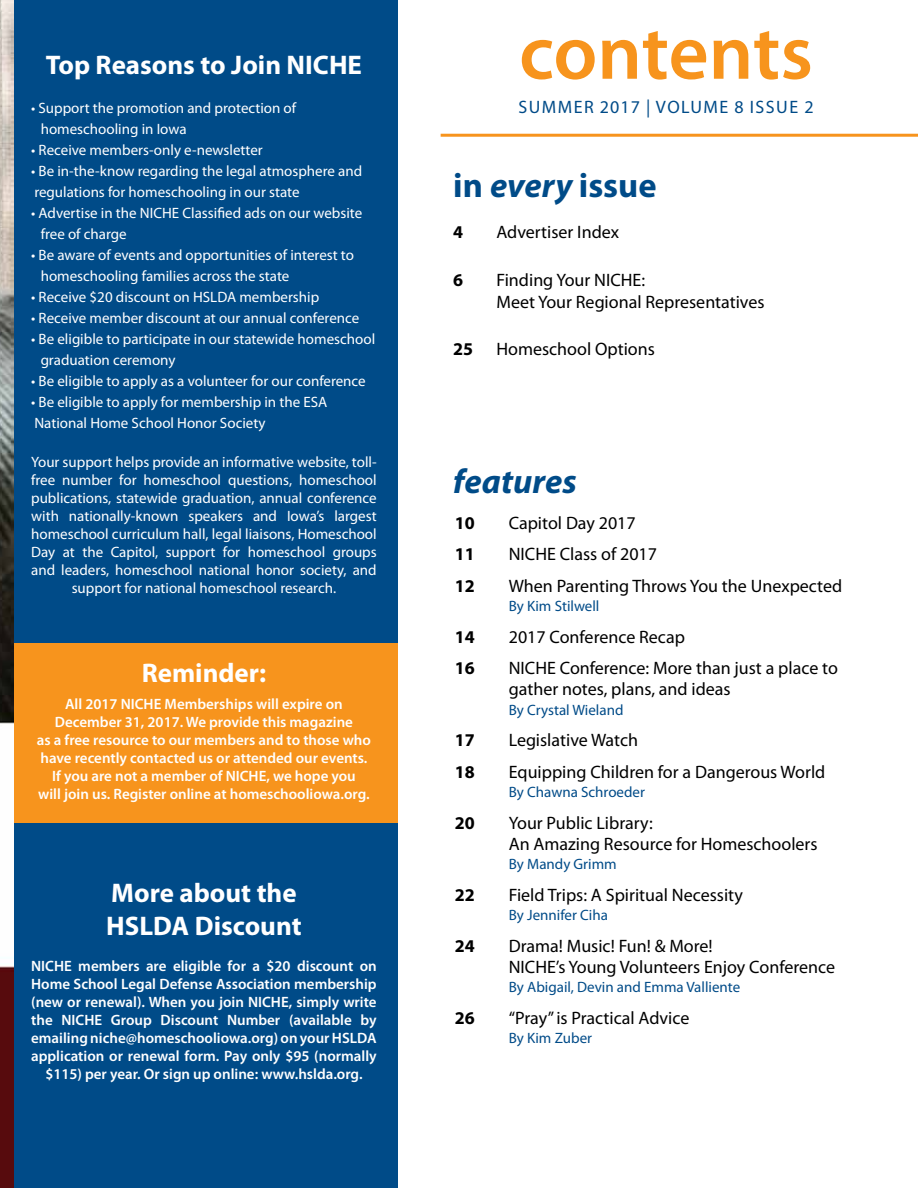
<style>
.page{position:relative;width:918px;height:1188px;background:#fff}
.page>*{position:absolute;margin:0;border:0;box-sizing:border-box;transform-origin:0 0}
.t1{font:600 78px "Myriad Pro";letter-spacing:-.005em;color:#f7941d}
.t2{font:700 34.5px "Myriad Pro";color:#004b88}
.t3{font:italic 700 34.5px "Myriad Pro";color:#004b88}
.t4{font:700 27px/32.4px "Myriad Pro";color:#fff}
.t5{font:18px/21px "Myriad Pro";color:#000}
.t6{font:700 18px "Myriad Pro";color:#000}
.t7{font:18px "Myriad Pro";letter-spacing:.08em;color:#004b88}
.t8{font:15px/18px "Myriad Pro";color:#fff}
.t9{font:600 15px/18px "Myriad Pro";color:#fff;text-align:center}
.t10{font:15px "Myriad Pro";color:#004b88}
.s1{font-style:italic}
</style>
<div class="page">
<hr style="left:441px;top:134px;width:477px;height:3px;background:#f7941d">
<div style="left:0;top:0;width:397px;height:643px;background:#004b88"></div>
<div style="left:0;top:643px;width:397px;height:181px;background:#f7941d"></div>
<div style="left:0;top:824px;width:397px;height:364px;background:#004b88"></div>
<img style="left:0;top:0;width:14px;height:1188px">
<h3 class="t4" style="left:46px;top:48px;width:318px">Top Reasons to Join NICHE</h3>
<p class="t8" style="left:41px;top:97px;width:257px;line-height:21px;text-indent:-10px">• Support the promotion and protection of homeschooling in Iowa</p>
<p class="t8" style="left:31px;top:141px;width:233px">• Receive members-only e-newsletter</p>
<p class="t8" style="left:31px;top:160px;width:333px;line-height:21px">• Be in-the-know regarding the legal atmosphere and regulations for homeschooling in our state</p>
<p class="t8" style="left:41px;top:202px;width:323px;line-height:21px;text-indent:-10px">• Advertise in the NICHE Classified ads on our website free of charge</p>
<p class="t8" style="left:41px;top:244px;width:315px;line-height:21px;text-indent:-10px">• Be aware of events and opportunities of interest to homeschooling families across the state</p>
<p class="t8" style="left:31px;top:288px;width:290px">• Receive $20 discount on HSLDA membership</p>
<p class="t8" style="left:31px;top:309px;width:330px">• Receive member discount at our annual conference</p>
<p class="t8" style="left:41px;top:328px;width:336px;line-height:21px;text-indent:-10px">• Be eligible to participate in our statewide homeschool graduation ceremony</p>
<p class="t8" style="left:31px;top:372px;width:336px">• Be eligible to apply as a volunteer for our conference</p>
<p class="t8" style="left:31px;top:391px;width:298px;line-height:21px">• Be eligible to apply for membership in the ESA<br>National Home School Honor Society</p>
<p class="t8" style="left:31px;top:453px;width:347px;text-align:center">Your support helps provide an informative website, toll&shy;free number for homeschool questions, homeschool publications, statewide graduation, annual conference with nationally-known speakers and Iowa’s largest homeschool curriculum hall, legal liaisons, Homeschool Day at the Capitol, support for homeschool groups and leaders, homeschool national honor society, and support for national homeschool research.</p>
<h3 class="t4" style="left:142px;top:656px;width:126px">Reminder:</h3>
<p class="t9" style="left:37px;top:695px;width:336px">All 2017 NICHE Memberships will expire on December 31, 2017. We provide this magazine<br>as a free resource to our members and to those who have recently contacted us or attended our events.<br>If you are not a member of NICHE, we hope you<br>will join us. Register online at homeschooliowa.org.</p>
<h3 class="t4" style="left:106px;top:876px;width:197px">More about the<br>HSLDA Discount</h3>
<p class="t9" style="left:31px;top:956px;width:347px">NICHE members are eligible for a $20 discount on Home School Legal Defense Association membership (new or renewal). When you join NICHE, simply write the NICHE Group Discount Number (available by emailing niche@homeschooliowa.org) on your HSLDA application or renewal form. Pay only $95 (normally $115) per year. Or sign up online: www.hslda.org.</p>
<h1 class="t1" style="left:519px;top:3px;width:295px">contents</h1>
<p class="t7" style="left:519px;top:96px;width:297px">SUMMER 2017 | VOLUME 8 ISSUE 2</p>
<h2 class="t2" style="left:453px;top:162px;width:205px">in <span class="s1">every</span> issue</h2>
<p class="t6" style="left:453px;top:220px;width:11px">4</p>
<p class="t6" style="left:453px;top:268px;width:11px">6</p>
<p class="t5" style="left:496px;top:221px;width:124px">Advertiser Index</p>
<p class="t5" style="left:496px;top:268px;width:270px;line-height:22.5px">Finding Your NICHE:<br>Meet Your Regional Representatives</p>
<p class="t5" style="left:496px;top:338px;width:160px">Homeschool Options</p>
<p class="t6" style="left:453px;top:337px;width:21px">25</p>
<h2 class="t3" style="left:453px;top:459px;width:125px">features</h2>
<p class="t6" style="left:455px;top:511px;width:21px">10</p>
<p class="t5" style="left:509px;top:512px;width:128px">Capitol Day 2017</p>
<p class="t6" style="left:455px;top:543px;width:21px">11</p>
<p class="t5" style="left:509px;top:544px;width:150px">NICHE Class of 2017</p>
<p class="t6" style="left:455px;top:574px;width:21px">12</p>
<p class="t5" style="left:509px;top:575px;width:335px">When Parenting Throws You the Unexpected</p>
<p class="t10" style="left:509px;top:597px;width:92px">By Kim Stilwell</p>
<p class="t6" style="left:455px;top:625px;width:21px">14</p>
<p class="t5" style="left:509px;top:626px;width:178px">2017 Conference Recap</p>
<p class="t6" style="left:455px;top:657px;width:21px">16</p>
<p class="t5" style="left:509px;top:658px;width:331px">NICHE Conference: More than just a place to gather notes, plans, and ideas</p>
<p class="t10" style="left:509px;top:701px;width:116px">By Crystal Wieland</p>
<p class="t6" style="left:455px;top:729px;width:21px">17</p>
<p class="t5" style="left:509px;top:730px;width:131px">Legislative Watch</p>
<p class="t6" style="left:455px;top:760px;width:21px">18</p>
<p class="t5" style="left:509px;top:761px;width:318px">Equipping Children for a Dangerous World</p>
<p class="t10" style="left:509px;top:783px;width:138px">By Chawna Schroeder</p>
<p class="t6" style="left:455px;top:811px;width:21px">20</p>
<p class="t5" style="left:509px;top:812px;width:310px">Your Public Library:<br>An Amazing Resource for Homeschoolers</p>
<p class="t10" style="left:509px;top:855px;width:110px">By Mandy Grimm</p>
<p class="t6" style="left:455px;top:883px;width:21px">22</p>
<p class="t5" style="left:509px;top:884px;width:236px">Field Trips: A Spiritual Necessity</p>
<p class="t10" style="left:509px;top:906px;width:101px">By Jennifer Ciha</p>
<p class="t6" style="left:455px;top:934px;width:21px">24</p>
<p class="t5" style="left:509px;top:935px;width:328px">Drama! Music! Fun! &amp; More!<br>NICHE’s Young Volunteers Enjoy Conference</p>
<p class="t10" style="left:509px;top:978px;width:233px">By Abigail, Devin and Emma Valliente</p>
<p class="t6" style="left:455px;top:1006px;width:21px">26</p>
<p class="t5" style="left:509px;top:1007px;width:182px">“Pray” is Practical Advice</p>
<p class="t10" style="left:509px;top:1029px;width:85px">By Kim Zuber</p>
</div>
